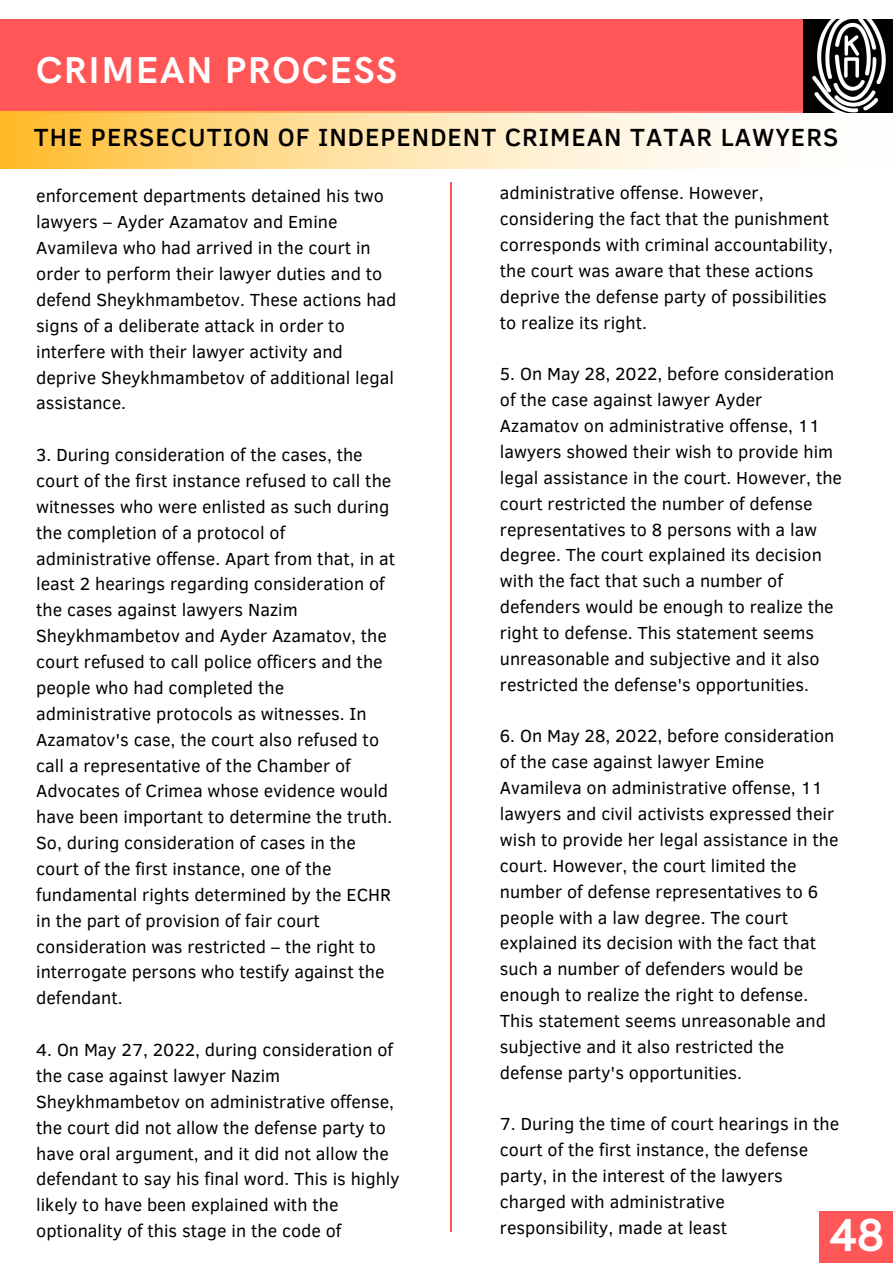
<style>
.page{position:relative;width:893px;height:1264px;background:#fff}
.page>*{position:absolute;margin:0;border:0;box-sizing:border-box;transform-origin:0 0}
.t1{font:700 46.35px "HK Grotesk";color:#fff}
.t2{font:700 37.5px "HK Grotesk";letter-spacing:.04em;color:#fff}
.t3{font:500 25.5px "Clear Sans";letter-spacing:.04em;color:#000}
.t4{font:18px/25.8px "Clear Sans";color:#000}
</style>
<div class="page">
<div style="left:0;top:19px;width:892px;height:94px;background:#ff5757"></div>
<hr style="left:450px;top:183px;width:1px;height:1048px;background:#ff5757">
<svg style="left:0;top:111px;width:892px;height:58px"></svg>
<img style="left:803px;top:20px;width:89px;height:92px">
<div style="left:819px;top:1211px;width:73px;height:51px;background:#ff5757"></div>
<p class="t2" style="left:36px;top:49px;width:362px">CRIMEAN PROCESS</p>
<p class="t3" style="left:34px;top:118px;width:805px">THE PERSECUTION OF INDEPENDENT CRIMEAN TATAR LAWYERS</p>
<p class="t4" style="left:36px;top:182px;width:362px">enforcement departments detained his two lawyers – Ayder Azamatov and Emine Avamileva who had arrived in the court in order to perform their lawyer duties and to defend Sheykhmambetov. These actions had signs of a deliberate attack in order to interfere with their lawyer activity and deprive Sheykhmambetov of additional legal assistance.</p>
<p class="t4" style="left:36px;top:441px;width:360px">3. During consideration of the cases, the court of the first instance refused to call the witnesses who were enlisted as such during the completion of a protocol of administrative offense. Apart from that, in at least 2 hearings regarding consideration of the cases against lawyers Nazim Sheykhmambetov and Ayder Azamatov, the court refused to call police officers and the people who had completed the administrative protocols as witnesses. In Azamatov's case, the court also refused to call a representative of the Chamber of Advocates of Crimea whose evidence would have been important to determine the truth.<br>So, during consideration of cases in the court of the first instance, one of the fundamental rights determined by the ECHR in the part of provision of fair court consideration was restricted – the right to interrogate persons who testify against the defendant.</p>
<p class="t4" style="left:36px;top:1035px;width:365px">4. On May 27, 2022, during consideration of the case against lawyer Nazim Sheykhmambetov on administrative offense, the court did not allow the defense party to have oral argument, and it did not allow the defendant to say his final word. This is highly likely to have been explained with the optionality of this stage in the code of</p>
<p class="t4" style="left:500px;top:179px;width:334px">administrative offense. However, considering the fact that the punishment corresponds with criminal accountability, the court was aware that these actions deprive the defense party of possibilities to realize its right.</p>
<p class="t4" style="left:500px;top:360px;width:343px">5. On May 28, 2022, before consideration of the case against lawyer Ayder Azamatov on administrative offense, 11 lawyers showed their wish to provide him legal assistance in the court. However, the court restricted the number of defense representatives to 8 persons with a law degree. The court explained its decision with the fact that such a number of defenders would be enough to realize the right to defense. This statement seems unreasonable and subjective and it also restricted the defense's opportunities.</p>
<p class="t4" style="left:500px;top:722px;width:340px">6. On May 28, 2022, before consideration of the case against lawyer Emine Avamileva on administrative offense, 11 lawyers and civil activists expressed their wish to provide her legal assistance in the court. However, the court limited the number of defense representatives to 6 people with a law degree. The court explained its decision with the fact that such a number of defenders would be enough to realize the right to defense.<br>This statement seems unreasonable and subjective and it also restricted the defense party's opportunities.</p>
<p class="t4" style="left:500px;top:1110px;width:341px">7. During the time of court hearings in the court of the first instance, the defense party, in the interest of the lawyers charged with administrative</p>
<p class="t4" style="left:500px;top:1213px;width:229px">responsibility, made at least</p>
<p class="t1" style="left:830px;top:1209px;width:55px">48</p>
</div>
